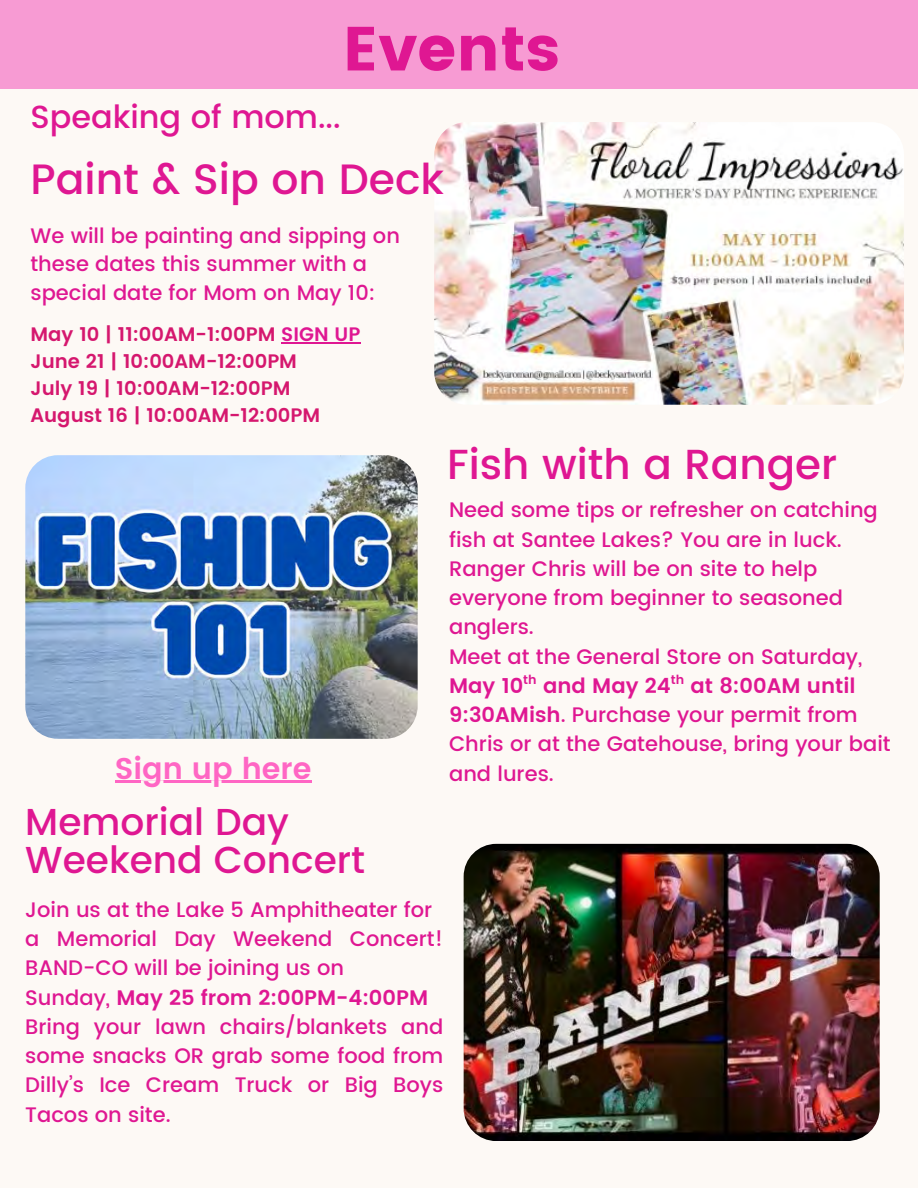
<style>
.page{position:relative;width:918px;height:1188px;background:#fdf9f5}
.page>*{position:absolute;margin:0;border:0;box-sizing:border-box;transform-origin:0 0}
.t1{font:61.95px "Poppins";color:#df1792}
.t2{font:500 42.45px "Poppins";color:#df1792}
.t3{font:500 42px "Poppins";color:#df1792}
.t4{font:500 37.5px/38.2px "Poppins";color:#df1792}
.t5{font:500 31.95px "Poppins";color:#df1792}
.t6{font:600 30px "Poppins";color:#ff66c4}
.t7{font:500 21px/29.2px "Poppins";color:#df1792}
.t8{font:600 21px "Poppins";color:#df1792}
.t9{font:600 19.5px "Poppins";color:#d5176e}
.t10{font:600 12.6px "Poppins";color:#df1792}
.s1{color:#df1792}
.s2{font-weight:600}
.s3{font-weight:500}
</style>
<div class="page">
<div style="left:0;top:0;width:918px;height:89px;background:#f79bd3"></div>
<img style="left:25px;top:455px;width:393px;height:284px;border-radius:33px">
<img style="left:464px;top:844px;width:416px;height:297px;border-radius:33px">
<img style="left:434px;top:122px;width:470px;height:282px;border-radius:33px">
<hr style="left:281px;top:342px;width:79px;height:2px;background:#df1792">
<hr style="left:115px;top:781px;width:196px;height:2px;background:#ff66c4">
<p class="t1" style="left:343px;top:13px;width:219px">Events</p>
<p class="t5" style="left:30px;top:98px;width:312px">Speaking of mom...</p>
<p class="t2" style="left:30px;top:154px;width:415px">Paint &amp; Sip on Deck</p>
<p class="t7" style="left:30px;top:221px;width:371px;line-height:28.7px">We will be painting and sipping on these dates this summer with a special date for Mom on May 10:</p>
<h2 class="t9" style="left:30px;top:323px;width:331px">May 10 | 11:00AM-1:00PM <span class="s1">SIGN UP</span></h2>
<p class="t9" style="left:30px;top:350px;width:268px">June 21 | 10:00AM-12:00PM</p>
<p class="t9" style="left:30px;top:377px;width:262px">July 19 | 10:00AM-12:00PM</p>
<p class="t9" style="left:30px;top:404px;width:291px">August 16 | 10:00AM-12:00PM</p>
<p class="t6" style="left:115px;top:751px;width:198px">Sign up here</p>
<p class="t3" style="left:447px;top:440px;width:392px">Fish with a Ranger</p>
<h1 class="t7" style="left:449px;top:496px;width:430px">Need some tips or refresher on catching fish at Santee Lakes? You are in luck.<br>Ranger Chris will be on site to help everyone from beginner to seasoned anglers.</h1>
<h4 class="t7" style="left:449px;top:642px;width:443px">Meet at the General Store on Saturday,<br><span class="s2">May 10 and May 24 at 8:00AM until<br>9:30AMish</span>. Purchase your permit from<br>Chris or at the Gatehouse, bring your bait and lures.</h4>
<h4 class="t10" style="left:523px;top:672px;width:15px">th</h4>
<h4 class="t10" style="left:671px;top:672px;width:15px">th</h4>
<p class="t4" style="left:25px;top:803px;width:341px">Memorial Day<br>Weekend Concert</p>
<h4 class="t7" style="left:25px;top:895px;width:409px">Join us at the Lake 5 Amphitheater for</h4>
<h3 class="t7" style="left:25px;top:924px;width:419px">a Memorial Day Weekend Concert!<br>BAND-CO will be joining us on</h3>
<p class="t8" style="left:25px;top:985px;width:404px"><span class="s3">Sunday,</span> May 25 from 2:00PM-4:00PM</p>
<p class="t7" style="left:25px;top:1012px;width:419px;text-align:justify">Bring your lawn chairs/blankets and some snacks OR grab some food from Dilly’s Ice Cream Truck or Big Boys Tacos on site.</p>
</div>
